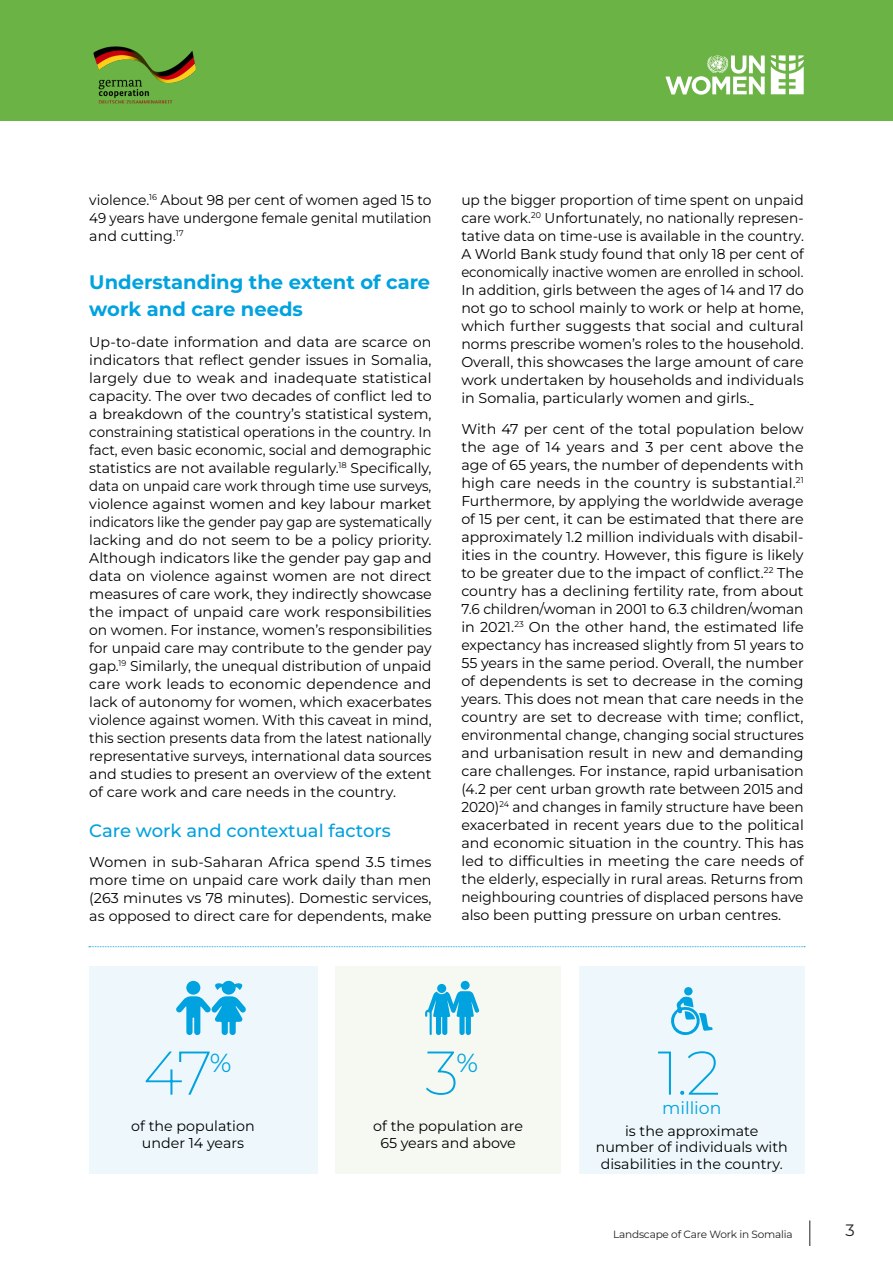
<style>
.page{position:relative;width:893px;height:1263px;background:#fff}
.page>*{position:absolute;margin:0;border:0;box-sizing:border-box;transform-origin:0 0}
.Normal1{font:200 61.65px "Montserrat";color:#00a2df}
.Normal1-2{font:26.1px "Montserrat";color:#00a2df}
.Normal1-3{font:700 19.5px/27px "Montserrat";color:#00a2df}
.Normal1-4{font:500 18px "Montserrat";color:#00a2df}
.Normal1-5{font:17.25px "Montserrat";color:#00a2df}
.t1{font:16.5px "Montserrat";color:#231f20}
.Normal1-6{font:14.25px/18px "Montserrat";color:#000;text-align:justify}
.t2{font:10.5px "Montserrat";letter-spacing:-.02em;color:#231f20}
</style>
<div class="page">
<div style="left:0;top:0;width:893px;height:121px;background:#6bb345"></div>
<svg style="left:809px;top:1220px;width:1px;height:26px"></svg>
<svg style="left:665px;top:55px;width:100px;height:40px"></svg>
<svg style="left:771px;top:55px;width:33px;height:39px"></svg>
<img style="left:93px;top:46px;width:103px;height:57px">
<div style="left:579px;top:967px;width:225px;height:207px;background:#eef8fc"></div>
<div style="left:90px;top:967px;width:228px;height:207px;background:#eef8fc"></div>
<div style="left:335px;top:967px;width:226px;height:207px;background:#f5f9f2"></div>
<svg style="left:176px;top:981px;width:70px;height:54px"></svg>
<div style="left:186px;top:981px;width:14px;height:14px;background:#00a2df;border-radius:50%"></div>
<svg style="left:425px;top:991px;width:54px;height:44px"></svg>
<div style="left:437px;top:984px;width:9px;height:9px;background:#00a2df;border-radius:50%"></div>
<div style="left:461px;top:981px;width:9px;height:9px;background:#00a2df;border-radius:50%"></div>
<svg style="left:89px;top:946px;width:716px;height:1px"></svg>
<div style="left:684px;top:987px;width:9px;height:8px;background:#00a2df;border-radius:50%"></div>
<svg style="left:671px;top:996px;width:41px;height:39px"></svg>
<p class="Normal1-6" style="left:89px;top:191px;width:344px">violence.<sup>16</sup> About 98 per cent of women aged 15 to 49 years have undergone female genital mutilation and cutting.<sup>17</sup></p>
<p class="Normal1-3" style="left:89px;top:268px;width:342px">Understanding the extent of care work and care needs</p>
<p class="Normal1-6" style="left:89px;top:333px;width:344px">Up-to-date information and data are scarce on indicators that reflect gender issues in Somalia, largely due to weak and inadequate statistical capacity. The over two decades of conflict led to a breakdown of the country’s statistical system, constraining statistical operations in the country. In fact, even basic economic, social and demographic statistics are not available regularly.<sup>18</sup> Specifically, data on unpaid care work through time use surveys, violence against women and key labour market indicators like the gender pay gap are systematically lacking and do not seem to be a policy priority.<br>Although indicators like the gender pay gap and data on violence against women are not direct measures of care work, they indirectly showcase the impact of unpaid care work responsibilities on women. For instance, women’s responsibilities for unpaid care may contribute to the gender pay gap.<sup>19</sup> Similarly, the unequal distribution of unpaid care work leads to economic dependence and lack of autonomy for women, which exacerbates violence against women. With this caveat in mind, this section presents data from the latest nationally representative surveys, international data sources and studies to present an overview of the extent of care work and care needs in the country.</p>
<p class="Normal1-4" style="left:89px;top:818px;width:303px">Care work and contextual factors</p>
<p class="Normal1-6" style="left:89px;top:853px;width:344px">Women in sub-Saharan Africa spend 3.5 times more time on unpaid care work daily than men (263 minutes vs 78 minutes). Domestic services, as opposed to direct care for dependents, make</p>
<p class="Normal1-6" style="left:461px;top:191px;width:344px">up the bigger proportion of time spent on unpaid care work.<sup>20</sup> Unfortunately, no nationally represen&shy;tative data on time-use is available in the country.<br>A World Bank study found that only 18 per cent of economically inactive women are enrolled in school.<br>In addition, girls between the ages of 14 and 17 do not go to school mainly to work or help at home, which further suggests that social and cultural norms prescribe women’s roles to the household.<br>Overall, this showcases the large amount of care work undertaken by households and individuals in Somalia, particularly women and girls.</p>
<p class="Normal1-6" style="left:461px;top:419px;width:344px">With 47 per cent of the total population below the age of 14 years and 3 per cent above the age of 65 years, the number of dependents with high care needs in the country is substantial.<sup>21<br></sup>Furthermore, by applying the worldwide average of 15 per cent, it can be estimated that there are approximately 1.2 million individuals with disabil&shy;ities in the country. However, this figure is likely to be greater due to the impact of conflict.<sup>22</sup> The country has a declining fertility rate, from about 7.6 children/woman in 2001 to 6.3 children/woman in 2021.<sup>23</sup> On the other hand, the estimated life expectancy has increased slightly from 51 years to 55 years in the same period. Overall, the number of dependents is set to decrease in the coming years. This does not mean that care needs in the country are set to decrease with time; conflict, environmental change, changing social structures and urbanisation result in new and demanding care challenges. For instance, rapid urbanisation (4.2 per cent urban growth rate between 2015 and 2020)<sup>24</sup> and changes in family structure have been exacerbated in recent years due to the political and economic situation in the country. This has led to difficulties in meeting the care needs of the elderly, especially in rural areas. Returns from neighbouring countries of displaced persons have also been putting pressure on urban centres.</p>
<p class="Normal1-2" style="left:210px;top:1045px;width:23px">%</p>
<p class="Normal1" style="left:425px;top:1032px;width:36px">3</p>
<p class="Normal1-2" style="left:456px;top:1045px;width:23px">%</p>
<p class="Normal1" style="left:657px;top:1032px;width:65px">1.2</p>
<p class="Normal1" style="left:143px;top:1032px;width:71px">47</p>
<p class="Normal1-5" style="left:662px;top:1097px;width:61px">million</p>
<p class="Normal1-6" style="left:131px;top:1117px;width:125px;line-height:16.5px;text-align:center">of the population under 14 years</p>
<p class="Normal1-6" style="left:373px;top:1117px;width:151px;line-height:16.5px;text-align:center">of the population are<br>65 years and above</p>
<p class="Normal1-6" style="left:596px;top:1122px;width:194px;line-height:16.5px;text-align:center">is the approximate number of individuals with disabilities in the country.</p>
<p class="t2" style="left:613px;top:1227px;width:181px">Landscape of Care Work in Somalia</p>
<p class="t1" style="left:845px;top:1219px;width:11px">3</p>
</div>
